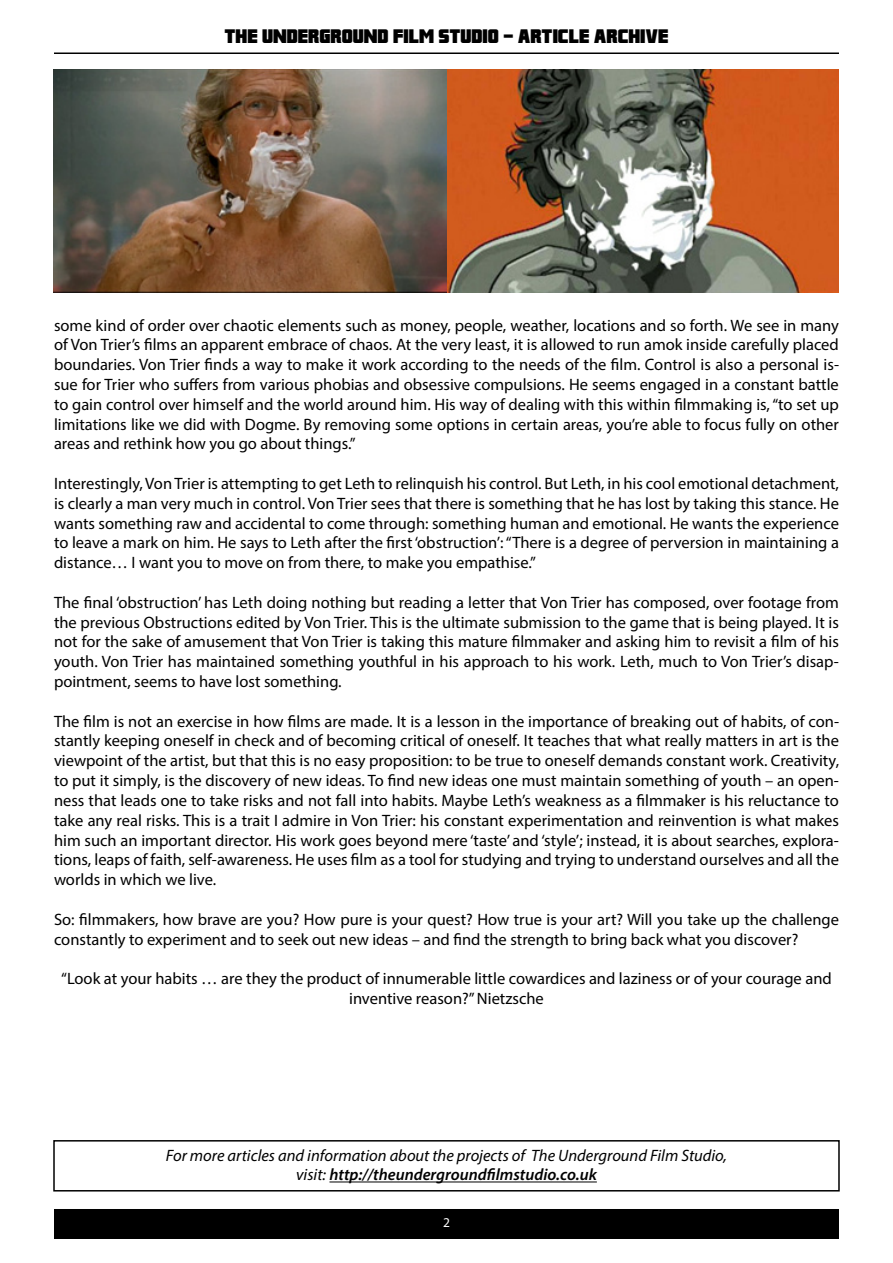
<style>
.page{position:relative;width:893px;height:1263px;background:#fff}
.page>*{position:absolute;margin:0;border:0;box-sizing:border-box;transform-origin:0 0}
.t1{font:18px "Franklin M54";color:#000}
.t2{font:16.5px/19.8px "Myriad Pro";color:#000;text-align:justify}
.t3{font:italic 16.5px/19.8px "Myriad Pro";color:#000;text-align:center}
.t4{font:13.5px "Myriad Pro";color:#fff}
.s1{font-weight:600}
</style>
<div class="page">
<img style="left:447px;top:69px;width:392px;height:223px">
<img style="left:53px;top:69px;width:394px;height:223px">
<div style="left:54px;top:1209px;width:785px;height:30px;background:#000"></div>
<hr style="left:329px;top:1181px;width:268px;height:1px;background:#000">
<div style="left:53px;top:1140px;width:787px;height:51px;border:2px solid #000"></div>
<hr style="left:54px;top:53px;width:785px;height:1px;background:#000">
<p class="t1" style="left:224px;top:26px;width:445px">THE UNDERGROUND FILM STUDIO - ARTICLE ARCHIVE</p>
<p class="t2" style="left:54px;top:315px;width:786px">some kind of order over chaotic elements such as money, people, weather, locations and so forth. We see in many of Von Trier’s films an apparent embrace of chaos. At the very least, it is allowed to run amok inside carefully placed boundaries. Von Trier finds a way to make it work according to the needs of the film. Control is also a personal is&shy;sue for Trier who suffers from various phobias and obsessive compulsions. He seems engaged in a constant battle to gain control over himself and the world around him. His way of dealing with this within filmmaking is, “to set up limitations like we did with Dogme. By removing some options in certain areas, you’re able to focus fully on other areas and rethink how you go about things.”</p>
<p class="t2" style="left:54px;top:473px;width:786px">Interestingly, Von Trier is attempting to get Leth to relinquish his control. But Leth, in his cool emotional detachment, is clearly a man very much in control. Von Trier sees that there is something that he has lost by taking this stance. He wants something raw and accidental to come through: something human and emotional. He wants the experience to leave a mark on him. He says to Leth after the first ‘obstruction’: “There is a degree of perversion in maintaining a distance… I want you to move on from there, to make you empathise.”</p>
<p class="t2" style="left:54px;top:592px;width:786px">The final ‘obstruction’ has Leth doing nothing but reading a letter that Von Trier has composed, over footage from the previous Obstructions edited by Von Trier. This is the ultimate submission to the game that is being played. It is not for the sake of amusement that Von Trier is taking this mature filmmaker and asking him to revisit a film of his youth. Von Trier has maintained something youthful in his approach to his work. Leth, much to Von Trier’s disap&shy;pointment, seems to have lost something.</p>
<p class="t2" style="left:54px;top:711px;width:787px">The film is not an exercise in how films are made. It is a lesson in the importance of breaking out of habits, of con&shy;stantly keeping oneself in check and of becoming critical of oneself. It teaches that what really matters in art is the viewpoint of the artist, but that this is no easy proposition: to be true to oneself demands constant work. Creativity, to put it simply, is the discovery of new ideas. To find new ideas one must maintain something of youth – an open&shy;ness that leads one to take risks and not fall into habits. Maybe Leth’s weakness as a filmmaker is his reluctance to take any real risks. This is a trait I admire in Von Trier: his constant experimentation and reinvention is what makes him such an important director. His work goes beyond mere ‘taste’ and ‘style’; instead, it is about searches, explora&shy;tions, leaps of faith, self-awareness. He uses film as a tool for studying and trying to understand ourselves and all the worlds in which we live.</p>
<p class="t2" style="left:54px;top:909px;width:786px">So: filmmakers, how brave are you? How pure is your quest? How true is your art? Will you take up the challenge constantly to experiment and to seek out new ideas – and find the strength to bring back what you discover?</p>
<p class="t2" style="left:61px;top:968px;width:772px;text-align:center">“Look at your habits … are they the product of innumerable little cowardices and laziness or of your courage and inventive reason?” Nietzsche</p>
<p class="t3" style="left:166px;top:1145px;width:563px">For more articles and information about the projects of The Underground Film Studio, visit: <span class="s1">http://theundergroundfilmstudio.co.uk</span></p>
<p class="t4" style="left:443px;top:1214px;width:8px">2</p>
</div>
